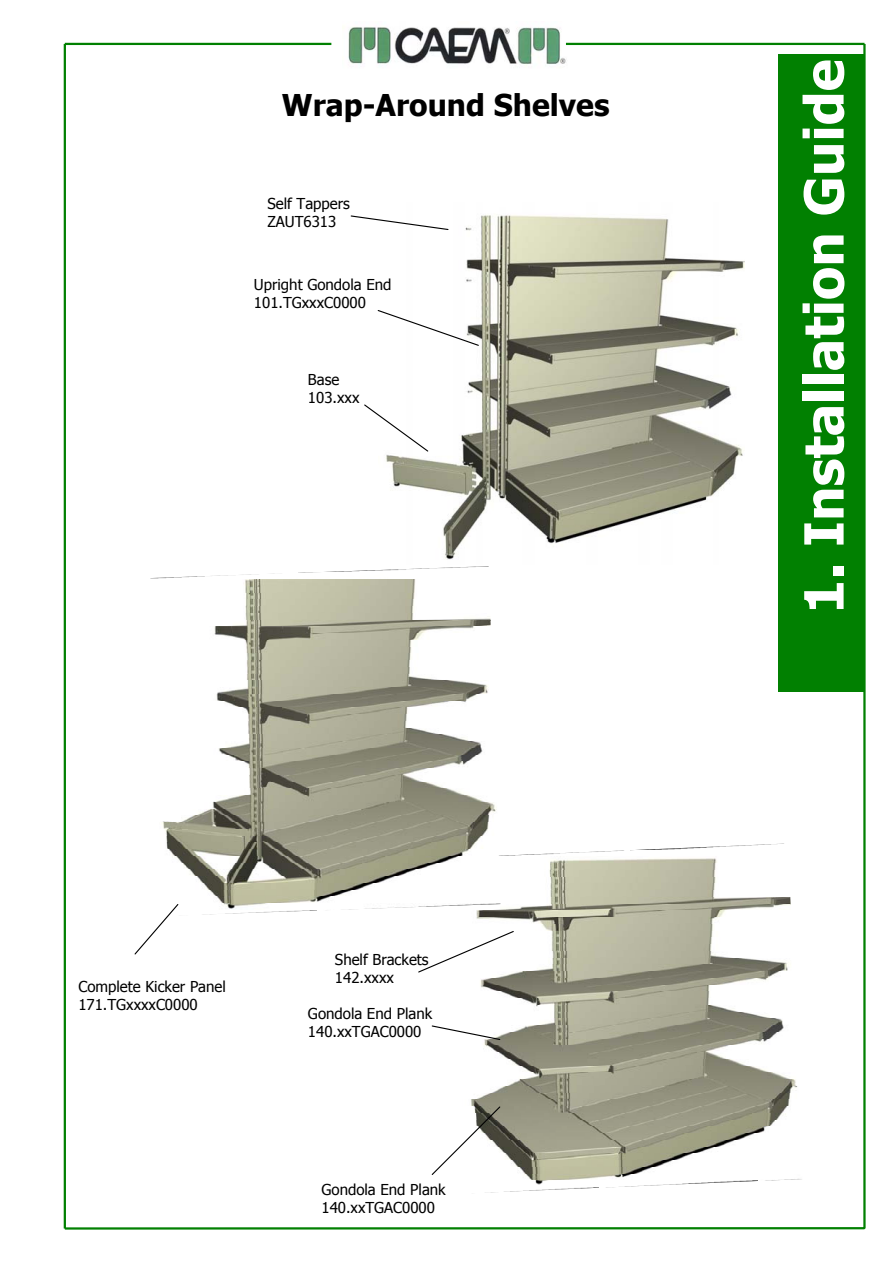
<style>
.page{position:relative;width:893px;height:1263px;background:#fff}
.page>*{position:absolute;margin:0;border:0;box-sizing:border-box;transform-origin:0 0}
.t1{font:700 54px "Tahoma";color:#fff}
.t2{font:700 30px "Tahoma";color:#000}
.t3{font:15px/18px "Tahoma";color:#000}
</style>
<div class="page">
<div style="left:778px;top:54px;width:86px;height:638px;background:#018001"></div>
<img style="left:348px;top:27px;width:223px;height:38px">
<hr style="left:65px;top:43px;width:266px;height:2px;background:#018001">
<hr style="left:566px;top:43px;width:298px;height:2px;background:#018001">
<hr style="left:64px;top:44px;width:2px;height:1184px;background:#018001">
<hr style="left:863px;top:44px;width:2px;height:1184px;background:#018001">
<hr style="left:65px;top:1227px;width:799px;height:3px;background:#018001">
<img style="left:386px;top:215px;width:358px;height:345px">
<img style="left:636px;top:843px;width:148px;height:7px">
<img style="left:500px;top:850px;width:134px;height:6px">
<img style="left:549px;top:858px;width:168px;height:39px">
<img style="left:501px;top:897px;width:290px;height:54px">
<img style="left:514px;top:951px;width:274px;height:41px">
<img style="left:514px;top:992px;width:270px;height:47px">
<img style="left:501px;top:1039px;width:295px;height:47px">
<img style="left:501px;top:1086px;width:297px;height:48px">
<img style="left:501px;top:1134px;width:301px;height:47px">
<img style="left:535px;top:1181px;width:221px;height:7px">
<img style="left:485px;top:1188px;width:107px;height:5px">
<img style="left:298px;top:566px;width:191px;height:7px">
<img style="left:151px;top:573px;width:340px;height:67px">
<img style="left:216px;top:640px;width:272px;height:61px">
<img style="left:219px;top:701px;width:264px;height:54px">
<img style="left:192px;top:755px;width:305px;height:61px">
<img style="left:162px;top:816px;width:338px;height:54px">
<img style="left:190px;top:870px;width:225px;height:33px">
<svg style="left:377px;top:309px;width:103px;height:38px"></svg>
<svg style="left:364px;top:403px;width:65px;height:50px"></svg>
<svg style="left:134px;top:903px;width:367px;height:272px"></svg>
<svg style="left:350px;top:215px;width:99px;height:16px"></svg>
<svg style="left:417px;top:930px;width:97px;height:111px"></svg>
<h2 class="t2" style="left:282px;top:86px;width:329px">Wrap-Around Shelves</h2>
<p class="t3" style="left:267px;top:194px;width:84px">Self Tappers<br>ZAUT6313</p>
<p class="t3" style="left:254px;top:275px;width:139px">Upright Gondola End<br>101.TGxxxC0000</p>
<p class="t3" style="left:308px;top:370px;width:53px">Base<br>103.xxx</p>
<p class="t3" style="left:78px;top:977px;width:149px">Complete Kicker Panel<br>171.TGxxxxC0000</p>
<p class="t3" style="left:335px;top:950px;width:95px">Shelf Brackets<br>142.xxxx</p>
<p class="t3" style="left:308px;top:1004px;width:126px">Gondola End Plank<br>140.xxTGAC0000</p>
<p class="t3" style="left:321px;top:1180px;width:126px">Gondola End Plank<br>140.xxTGAC0000</p>
<h1 class="t1" style="left:789px;top:614px;width:556px;rotate:-90deg">1. Installation Guide</h1>
</div>
